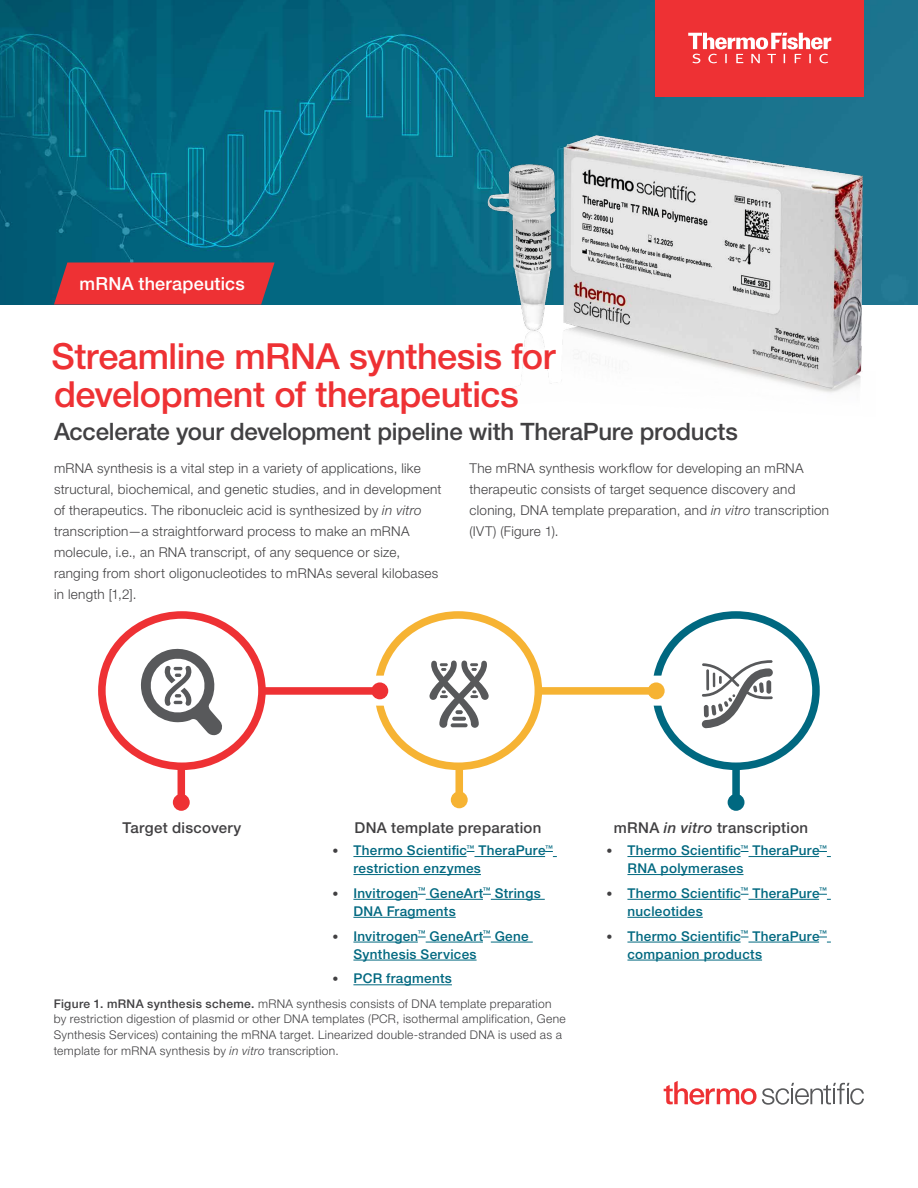
<style>
.page{position:relative;width:918px;height:1188px;background:#fff}
.page>*{position:absolute;margin:0;border:0;box-sizing:border-box;transform-origin:0 0}
.t1{font:500 36px/37.5px "Helvetica Neue LTW1 G";letter-spacing:-.015em;color:#ee3134}
.t2{font:500 24px "Helvetica Neue LTW1 G";letter-spacing:-.01em;color:#414042}
.t3{font:500 18px "Helvetica Neue LTW1 G";letter-spacing:.01em;color:#fff}
.t4{font:500 15px "Helvetica Neue LTW1 G";letter-spacing:.02em;color:#414042}
.t5{font:300 13.5px/21px "Helvetica Neue LTW1 G";letter-spacing:.02em;color:#414042}
.t6{font:500 13.5px/18px "Helvetica Neue LTW1 G";letter-spacing:.025em;color:#006880}
.t7{font:300 12px/15.8px "Helvetica Neue LTW1 G";letter-spacing:.025em;color:#414042}
.s1{font-style:italic}
.s2{font-weight:300;font-size:12px;color:#414042}
.s3{font-weight:500}
</style>
<div class="page">
<img style="left:0;top:0;width:918px;height:304px">
<img style="left:481px;top:122px;width:394px;height:271px">
<div style="left:98px;top:611px;width:168px;height:159px;border:8px solid #ee3134;border-radius:50%"></div>
<div style="left:173px;top:794px;width:17px;height:17px;background:#ee3134;border-radius:50%"></div>
<div style="left:451px;top:791px;width:17px;height:17px;background:#f6b333;border-radius:50%"></div>
<div style="left:728px;top:794px;width:17px;height:17px;background:#006880;border-radius:50%"></div>
<div style="left:263px;top:687px;width:119px;height:8px;background:#ee3134"></div>
<div style="left:540px;top:687px;width:119px;height:8px;background:#f6b333"></div>
<div style="left:178px;top:765px;width:7px;height:36px;background:#ee3134"></div>
<div style="left:455px;top:764px;width:8px;height:36px;background:#f6b333"></div>
<div style="left:732px;top:765px;width:8px;height:36px;background:#006880"></div>
<svg style="left:648px;top:611px;width:172px;height:161px"></svg>
<svg style="left:371px;top:611px;width:175px;height:160px"></svg>
<svg style="left:141px;top:648px;width:81px;height:88px"></svg>
<hr style="left:353px;top:856px;width:114px;height:1px;background:#006880">
<hr style="left:474px;top:856px;width:71px;height:1px;background:#006880">
<svg style="left:545px;top:851px;width:12px;height:6px"></svg>
<hr style="left:353px;top:874px;width:128px;height:1px;background:#006880">
<hr style="left:353px;top:899px;width:65px;height:1px;background:#006880">
<hr style="left:426px;top:899px;width:57px;height:1px;background:#006880">
<hr style="left:491px;top:899px;width:54px;height:1px;background:#006880">
<hr style="left:353px;top:917px;width:103px;height:1px;background:#006880">
<hr style="left:353px;top:942px;width:65px;height:1px;background:#006880">
<hr style="left:426px;top:942px;width:57px;height:1px;background:#006880">
<hr style="left:491px;top:942px;width:42px;height:1px;background:#006880">
<hr style="left:353px;top:960px;width:124px;height:1px;background:#006880">
<hr style="left:353px;top:984px;width:99px;height:1px;background:#006880">
<hr style="left:627px;top:856px;width:114px;height:1px;background:#006880">
<hr style="left:748px;top:856px;width:71px;height:1px;background:#006880">
<svg style="left:819px;top:851px;width:12px;height:6px"></svg>
<hr style="left:627px;top:874px;width:117px;height:1px;background:#006880">
<hr style="left:627px;top:899px;width:114px;height:1px;background:#006880">
<hr style="left:748px;top:899px;width:71px;height:1px;background:#006880">
<svg style="left:819px;top:894px;width:12px;height:6px"></svg>
<hr style="left:627px;top:917px;width:76px;height:1px;background:#006880">
<hr style="left:627px;top:942px;width:114px;height:1px;background:#006880">
<hr style="left:748px;top:942px;width:71px;height:1px;background:#006880">
<svg style="left:819px;top:937px;width:12px;height:6px"></svg>
<hr style="left:627px;top:960px;width:135px;height:1px;background:#006880">
<svg style="left:54px;top:262px;width:221px;height:43px"></svg>
<svg style="left:664px;top:1081px;width:200px;height:24px"></svg>
<div style="left:656px;top:0;width:208px;height:96px;background:#ee3134"></div>
<svg style="left:688px;top:33px;width:143px;height:30px"></svg>
<h3 class="t3" style="left:80px;top:273px;width:167px">mRNA therapeutics</h3>
<h1 class="t1" style="left:51px;top:338px;width:506px">Streamline mRNA synthesis for development of therapeutics</h1>
<h2 class="t2" style="left:54px;top:417px;width:685px">Accelerate your development pipeline with TheraPure products</h2>
<p class="t5" style="left:54px;top:458px;width:389px">mRNA synthesis is a vital step in a variety of applications, like structural, biochemical, and genetic studies, and in development of therapeutics. The ribonucleic acid is synthesized by <span class="s1">in vitro </span>transcription—a straightforward process to make an mRNA molecule, i.e., an RNA transcript, of any sequence or size, ranging from short oligonucleotides to mRNAs several kilobases in length [1,2].</p>
<p class="t5" style="left:470px;top:458px;width:361px">The mRNA synthesis workflow for developing an mRNA therapeutic consists of target sequence discovery and cloning, DNA template preparation, and <span class="s1">in vitro</span> transcription (IVT) (Figure 1).</p>
<p class="t4" style="left:123px;top:818px;width:120px">Target discovery</p>
<p class="t4" style="left:354px;top:818px;width:188px">DNA template preparation</p>
<p class="t6" style="left:353px;top:841px;width:201px;text-indent:-21px"><span class="s2">•</span> Thermo Scientific<sup>™</sup> TheraPure<sup>™ </sup>restriction enzymes</p>
<p class="t6" style="left:353px;top:884px;width:189px;text-indent:-21px"><span class="s2">•</span> Invitrogen<sup>™</sup> GeneArt<sup>™</sup> Strings<br>DNA Fragments</p>
<p class="t6" style="left:353px;top:927px;width:177px;text-indent:-21px"><span class="s2">•</span> Invitrogen<sup>™</sup> GeneArt<sup>™</sup> Gene<br>Synthesis Services</p>
<p class="t6" style="left:332px;top:970px;width:121px"><span class="s2">•</span> PCR fragments</p>
<p class="t7" style="left:54px;top:995px;width:514px"><span class="s3">Figure 1. mRNA synthesis scheme.</span> mRNA synthesis consists of DNA template preparation by restriction digestion of plasmid or other DNA templates (PCR, isothermal amplification, Gene Synthesis Services) containing the mRNA target. Linearized double-stranded DNA is used as a template for mRNA synthesis by <span class="s1">in vitro</span> transcription.</p>
<p class="t4" style="left:614px;top:818px;width:196px">mRNA <span class="s1">in vitro</span> transcription</p>
<p class="t6" style="left:627px;top:841px;width:201px;text-indent:-21px"><span class="s2">•</span> Thermo Scientific<sup>™</sup> TheraPure<sup>™<br></sup>RNA polymerases</p>
<p class="t6" style="left:627px;top:884px;width:201px;text-indent:-21px"><span class="s2">•</span> Thermo Scientific<sup>™</sup> TheraPure<sup>™ </sup>nucleotides</p>
<p class="t6" style="left:627px;top:927px;width:201px;text-indent:-21px"><span class="s2">•</span> Thermo Scientific<sup>™</sup> TheraPure<sup>™ </sup>companion products</p>
</div>
